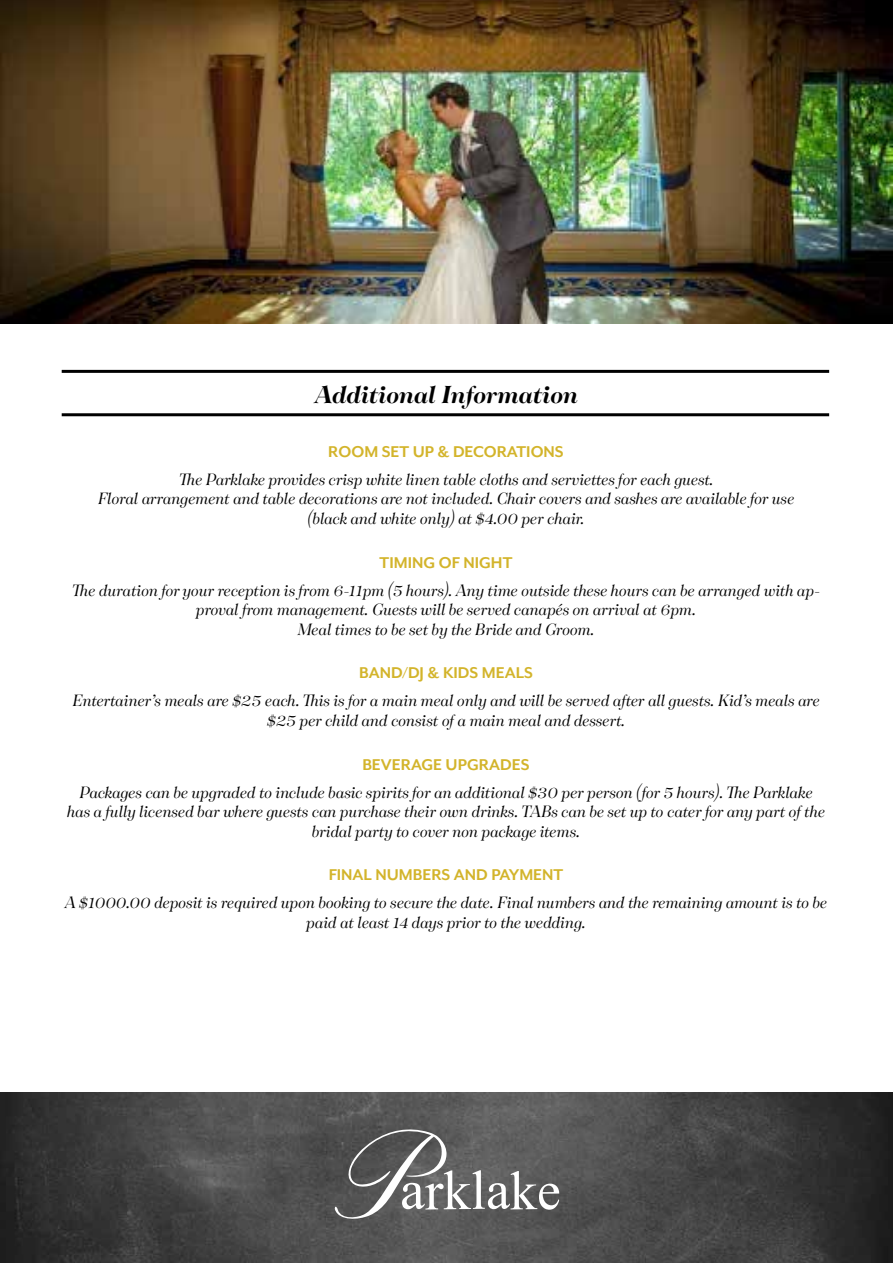
<style>
.page{position:relative;width:893px;height:1263px;background:#fff}
.page>*{position:absolute;margin:0;border:0;box-sizing:border-box;transform-origin:0 0}
.t1{font:italic 700 27px "Tenez";letter-spacing:-.01em;color:#000}
.t2{font:italic 18px/19.5px "Tenez";letter-spacing:-.005em;color:#000;text-align:center}
.t3{font:700 18px "Mr Eaves XL Mod OT";color:#d3b42b}
</style>
<div class="page">
<img style="left:0;top:1093px;width:893px;height:170px">
<svg style="left:334px;top:1126px;width:225px;height:95px;background:#707070"></svg>
<img style="left:0;top:0;width:893px;height:323px">
<hr style="left:62px;top:370px;width:767px;height:3px;background:#000">
<hr style="left:62px;top:413px;width:767px;height:3px;background:#000">
<h1 class="t1" style="left:315px;top:375px;width:265px">Additional Information</h1>
<p class="t3" style="left:328px;top:442px;width:237px">ROOM SET UP &amp; DECORATIONS</p>
<p class="t2" style="left:98px;top:470px;width:698px">The Parklake provides crisp white linen table cloths and serviettes for each guest.<br>Floral arrangement and table decorations are not included. Chair covers and sashes are available for use (black and white only) at $4.00 per chair.</p>
<p class="t3" style="left:380px;top:553px;width:134px">TIMING OF NIGHT</p>
<p class="t2" style="left:72px;top:580px;width:750px">The duration for your reception is from 6-11pm (5 hours). Any time outside these hours can be arranged with ap&shy;proval from management. Guests will be served canapés on arrival at 6pm.<br>Meal times to be set by the Bride and Groom.</p>
<p class="t3" style="left:359px;top:664px;width:175px">BAND/DJ &amp; KIDS MEALS</p>
<p class="t2" style="left:72px;top:691px;width:749px">Entertainer’s meals are $25 each. This is for a main meal only and will be served after all guests. Kid’s meals are $25 per child and consist of a main meal and dessert.</p>
<p class="t3" style="left:362px;top:755px;width:169px">BEVERAGE UPGRADES</p>
<p class="t2" style="left:67px;top:782px;width:759px">Packages can be upgraded to include basic spirits for an additional $30 per person (for 5 hours). The Parklake has a fully licensed bar where guests can purchase their own drinks. TABs can be set up to cater for any part of the bridal party to cover non package items.</p>
<p class="t3" style="left:329px;top:866px;width:236px">FINAL NUMBERS AND PAYMENT</p>
<p class="t2" style="left:65px;top:893px;width:764px">A $1000.00 deposit is required upon booking to secure the date. Final numbers and the remaining amount is to be paid at least 14 days prior to the wedding.</p>
</div>
